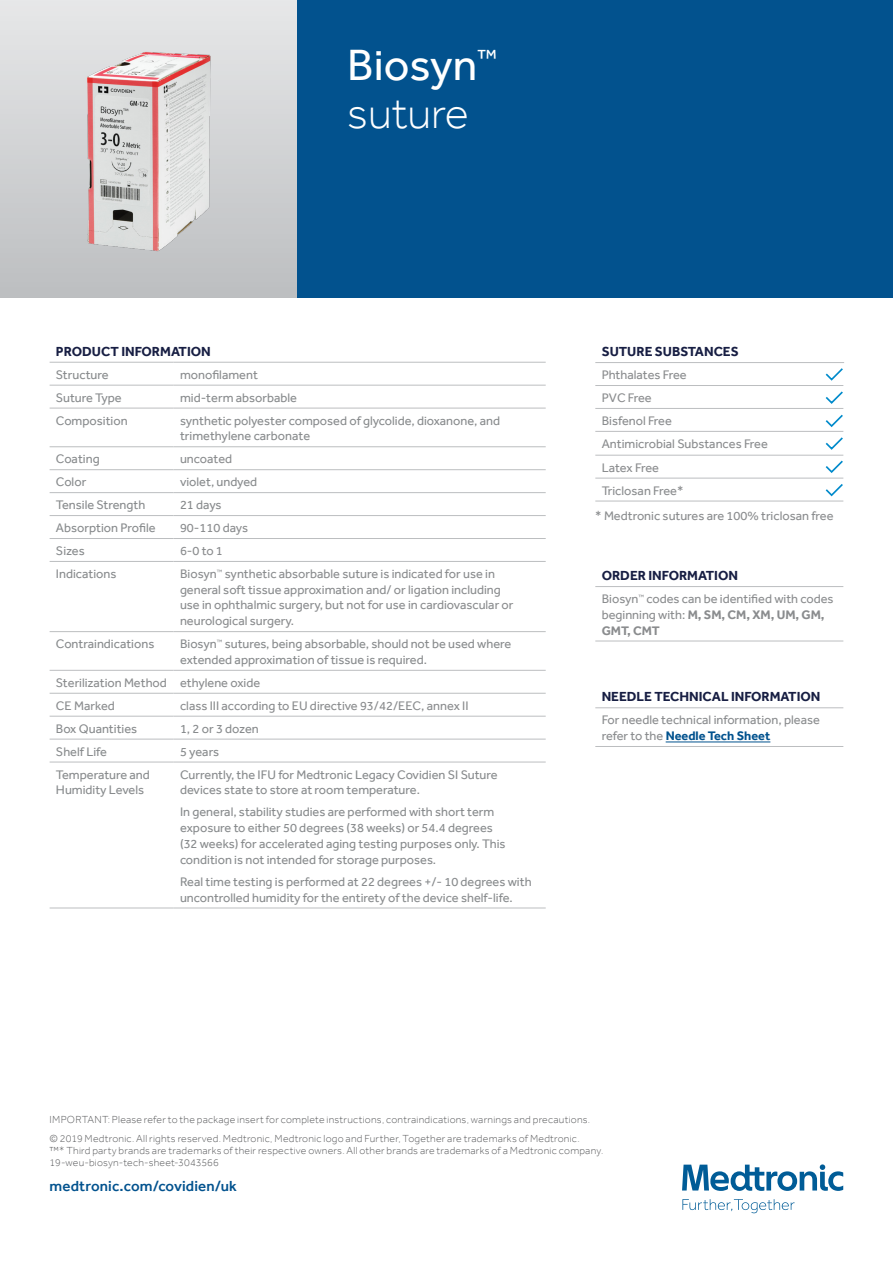
<style>
.page{position:relative;width:893px;height:1263px;background:#fff}
.page>*{position:absolute;margin:0;border:0;box-sizing:border-box;transform-origin:0 0}
.t1{font:45px/48px "Effra";color:#fff}
.t2{font:500 15px "Effra";letter-spacing:.01em;color:#02528e}
.t3{font:700 13.5px "Effra";color:#171e43}
.t4{font:12.75px/15.8px "Effra";color:#888b8d}
.t5{font:12.75px/15.8px "Effra";color:#8a8c8e}
.t6{font:300 10.5px/18.3px "Effra";letter-spacing:.02em;color:#58595b}
.s1{font-weight:300}
.s2{font-weight:700}
.s3{font-weight:700;color:#02528e}
</style>
<div class="page">
<svg style="left:682px;top:1164px;width:161px;height:49px"></svg>
<svg style="left:50px;top:692px;width:496px;height:24px"></svg>
<hr style="left:50px;top:670px;width:124px;height:1px;background:#bcbec0">
<hr style="left:174px;top:670px;width:372px;height:1px;background:#bcbec0">
<hr style="left:50px;top:693px;width:124px;height:1px;background:#bcbec0">
<hr style="left:174px;top:693px;width:372px;height:1px;background:#bcbec0">
<hr style="left:50px;top:362px;width:124px;height:1px;background:#bcbec0">
<hr style="left:174px;top:362px;width:372px;height:1px;background:#bcbec0">
<hr style="left:50px;top:385px;width:124px;height:1px;background:#bcbec0">
<hr style="left:174px;top:385px;width:372px;height:1px;background:#bcbec0">
<hr style="left:50px;top:408px;width:124px;height:1px;background:#bcbec0">
<hr style="left:174px;top:408px;width:372px;height:1px;background:#bcbec0">
<hr style="left:50px;top:446px;width:124px;height:1px;background:#bcbec0">
<hr style="left:174px;top:446px;width:372px;height:1px;background:#bcbec0">
<hr style="left:50px;top:469px;width:124px;height:1px;background:#bcbec0">
<hr style="left:174px;top:469px;width:372px;height:1px;background:#bcbec0">
<hr style="left:50px;top:492px;width:124px;height:1px;background:#bcbec0">
<hr style="left:174px;top:492px;width:372px;height:1px;background:#bcbec0">
<hr style="left:50px;top:515px;width:124px;height:1px;background:#bcbec0">
<hr style="left:174px;top:515px;width:372px;height:1px;background:#bcbec0">
<hr style="left:50px;top:538px;width:124px;height:1px;background:#bcbec0">
<hr style="left:174px;top:538px;width:372px;height:1px;background:#bcbec0">
<hr style="left:50px;top:561px;width:124px;height:1px;background:#bcbec0">
<hr style="left:174px;top:561px;width:372px;height:1px;background:#bcbec0">
<hr style="left:50px;top:631px;width:124px;height:1px;background:#bcbec0">
<hr style="left:174px;top:631px;width:372px;height:1px;background:#bcbec0">
<hr style="left:50px;top:716px;width:124px;height:1px;background:#bcbec0">
<hr style="left:174px;top:716px;width:372px;height:1px;background:#bcbec0">
<hr style="left:50px;top:739px;width:124px;height:1px;background:#bcbec0">
<hr style="left:174px;top:739px;width:372px;height:1px;background:#bcbec0">
<hr style="left:50px;top:762px;width:124px;height:1px;background:#bcbec0">
<hr style="left:174px;top:762px;width:372px;height:1px;background:#bcbec0">
<hr style="left:50px;top:908px;width:124px;height:1px;background:#bcbec0">
<hr style="left:174px;top:908px;width:372px;height:1px;background:#bcbec0">
<hr style="left:595px;top:586px;width:248px;height:1px;background:#bcbec0">
<hr style="left:595px;top:641px;width:248px;height:1px;background:#bcbec0">
<hr style="left:595px;top:707px;width:248px;height:1px;background:#bcbec0">
<hr style="left:595px;top:746px;width:248px;height:1px;background:#bcbec0">
<hr style="left:666px;top:742px;width:104px;height:1px;background:#02528e">
<div style="left:0;top:0;width:298px;height:298px;background:linear-gradient(to bottom,#e7e8e9,#bcbfc1)"></div>
<img style="left:42px;top:32px;width:198px;height:252px">
<hr style="left:595px;top:501px;width:248px;height:1px;background:#bcbec0">
<svg style="left:595px;top:362px;width:249px;height:139px"></svg>
<div style="left:298px;top:0;width:595px;height:298px;background:#02528e"></div>
<h1 class="t1" style="left:347px;top:40px;width:151px">Biosyn<sup>™ </sup><span class="s1">suture</span></h1>
<p class="t3" style="left:56px;top:343px;width:156px">PRODUCT INFORMATION</p>
<p class="t4" style="left:56px;top:366px;width:54px">Structure</p>
<p class="t5" style="left:180px;top:366px;width:79px">monofilament</p>
<p class="t4" style="left:56px;top:389px;width:67px">Suture Type</p>
<p class="t4" style="left:180px;top:389px;width:118px">mid-term absorbable</p>
<p class="t4" style="left:56px;top:412px;width:73px">Composition</p>
<p class="t4" style="left:180px;top:412px;width:322px">synthetic polyester composed of glycolide, dioxanone, and trimethylene carbonate</p>
<p class="t4" style="left:56px;top:451px;width:45px">Coating</p>
<p class="t5" style="left:180px;top:451px;width:54px">uncoated</p>
<p class="t4" style="left:56px;top:474px;width:32px">Color</p>
<p class="t4" style="left:180px;top:474px;width:79px">violet, undyed</p>
<p class="t4" style="left:56px;top:497px;width:91px">Tensile Strength</p>
<p class="t4" style="left:180px;top:497px;width:43px">21 days</p>
<p class="t4" style="left:56px;top:520px;width:101px">Absorption Profile</p>
<p class="t5" style="left:180px;top:520px;width:69px">90-110 days</p>
<p class="t4" style="left:56px;top:543px;width:30px">Sizes</p>
<p class="t5" style="left:180px;top:543px;width:44px">6-0 to 1</p>
<p class="t4" style="left:56px;top:566px;width:62px">Indications</p>
<p class="t5" style="left:180px;top:566px;width:335px">Biosyn<sup>™</sup> synthetic absorbable suture is indicated for use in general soft tissue approximation and/ or ligation including use in ophthalmic surgery, but not for use in cardiovascular or neurological surgery.</p>
<p class="t4" style="left:56px;top:636px;width:100px">Contraindications</p>
<p class="t4" style="left:180px;top:636px;width:333px">Biosyn<sup>™</sup> sutures, being absorbable, should not be used where extended approximation of tissue is required.</p>
<p class="t5" style="left:56px;top:671px;width:206px;line-height:23px">Sterilization Method ethylene oxide<br>CE Marked</p>
<p class="t5" style="left:180px;top:697px;width:290px">class III according to EU directive 93/42/EEC, annex II</p>
<p class="t4" style="left:56px;top:720px;width:83px">Box Quantities</p>
<p class="t4" style="left:180px;top:720px;width:80px">1, 2 or 3 dozen</p>
<p class="t4" style="left:56px;top:743px;width:53px">Shelf Life</p>
<p class="t4" style="left:180px;top:743px;width:41px">5 years</p>
<p class="t4" style="left:56px;top:766px;width:95px">Temperature and<br>Humidity Levels</p>
<p class="t4" style="left:180px;top:766px;width:319px">Currently, the IFU for Medtronic Legacy Covidien SI Suture devices state to store at room temperature.</p>
<p class="t4" style="left:180px;top:804px;width:327px">In general, stability studies are performed with short term exposure to either 50 degrees (38 weeks) or 54.4 degrees (32 weeks) for accelerated aging testing purposes only. This condition is not intended for storage purposes.</p>
<p class="t4" style="left:180px;top:873px;width:353px">Real time testing is performed at 22 degrees +/- 10 degrees with uncontrolled humidity for the entirety of the device shelf-life.</p>
<p class="t3" style="left:602px;top:343px;width:139px">SUTURE SUBSTANCES</p>
<p class="t5" style="left:602px;top:363px;width:168px;line-height:23.1px">Phthalates Free<br>PVC Free<br>Bisfenol Free<br>Antimicrobial Substances Free<br>Latex Free<br>Triclosan Free*</p>
<p class="t5" style="left:595px;top:508px;width:240px">* Medtronic sutures are 100% triclosan free</p>
<p class="t3" style="left:602px;top:567px;width:138px">ORDER INFORMATION</p>
<p class="t5" style="left:602px;top:591px;width:233px">Biosyn<sup>™</sup> codes can be identified with codes beginning with: <span class="s2">M, SM, CM, XM, UM, GM,<br>GMT, CMT</span></p>
<p class="t3" style="left:602px;top:689px;width:220px">NEEDLE TECHNICAL INFORMATION</p>
<p class="t5" style="left:602px;top:712px;width:220px">For needle technical information, please refer to the <span class="s3">Needle Tech Sheet</span></p>
<p class="t6" style="left:50px;top:1111px;width:542px">IMPORTANT: Please refer to the package insert for complete instructions, contraindications, warnings and precautions. © 2019 Medtronic. All rights reserved. Medtronic, Medtronic logo and Further, Together are trademarks of Medtronic.</p>
<p class="t6" style="left:50px;top:1144px;width:555px;line-height:12px">™* Third party brands are trademarks of their respective owners. All other brands are trademarks of a Medtronic company.<br>19-weu-biosyn-tech-sheet-3043566</p>
<p class="t2" style="left:50px;top:1177px;width:189px">medtronic.com/covidien/uk</p>
</div>
